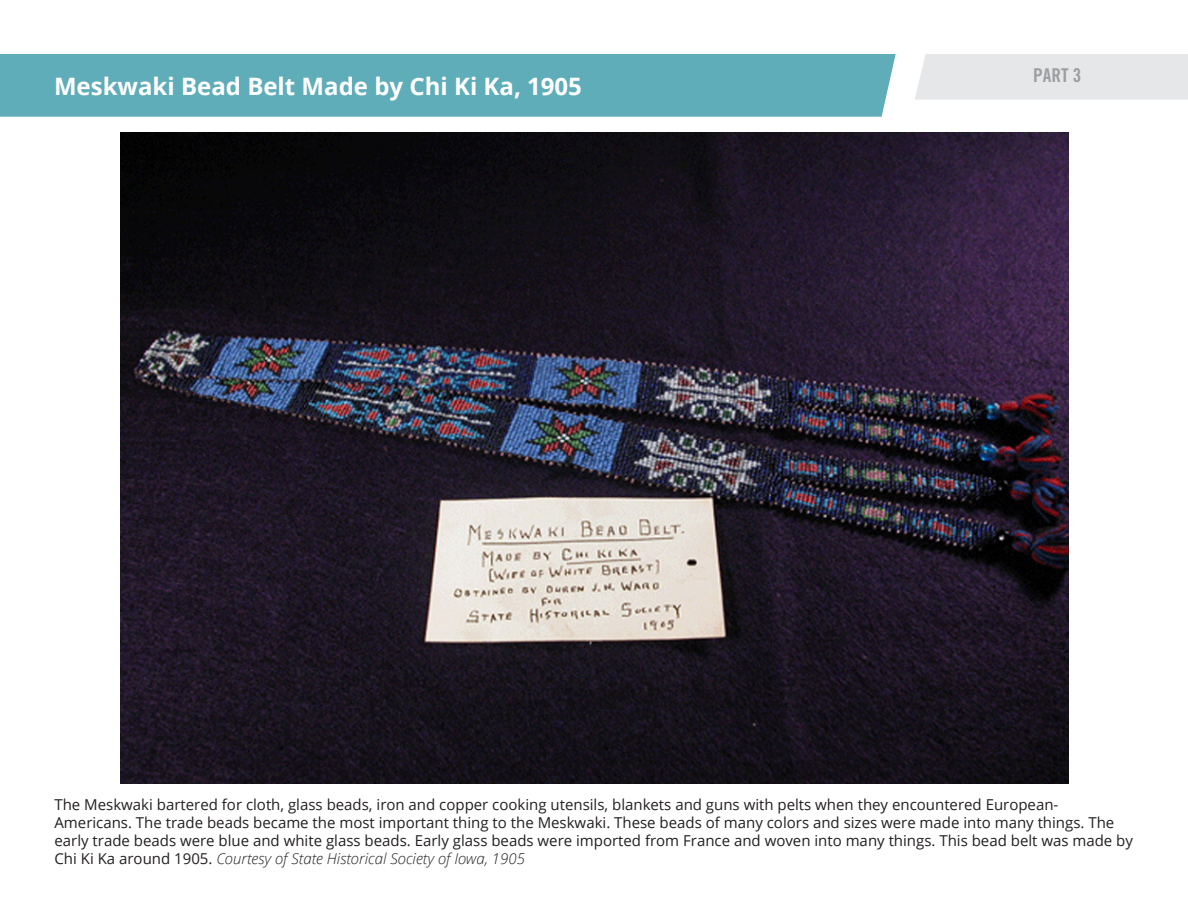
<style>
.page{position:relative;width:1188px;height:918px;background:#fff}
.page>*{position:absolute;margin:0;border:0;box-sizing:border-box;transform-origin:0 0}
.Header_2__3{font:700 24px "Open Sans";color:#fff}
.t1{font:19.05px "Trade Gothic LT Std Bd Cn 20";color:#9d9fa2}
.t2{font:15px/18px "Open Sans";color:#231f20}
.s1{font-weight:300;font-style:italic}
</style>
<div class="page">
<div style="left:915px;top:54px;width:273px;height:46px;background:#e6e7e9"></div>
<div style="left:0;top:54px;width:896px;height:63px;background:#5fadb9"></div>
<img style="left:120px;top:133px;width:949px;height:651px">
<p class="Header_2__3" style="left:54px;top:69px;width:530px">Meskwaki Bead Belt Made by Chi Ki Ka, 1905</p>
<p class="t1" style="left:1033px;top:64px;width:50px">PART 3</p>
<p class="t2" style="left:54px;top:795px;width:1080px">The Meskwaki bartered for cloth, glass beads, iron and copper cooking utensils, blankets and guns with pelts when they encountered European-Americans. The trade beads became the most important thing to the Meskwaki. These beads of many colors and sizes were made into many things. The early trade beads were blue and white glass beads. Early glass beads were imported from France and woven into many things. This bead belt was made by Chi Ki Ka around 1905. <span class="s1">Courtesy of State Historical Society of Iowa, 1905</span></p>
</div>
